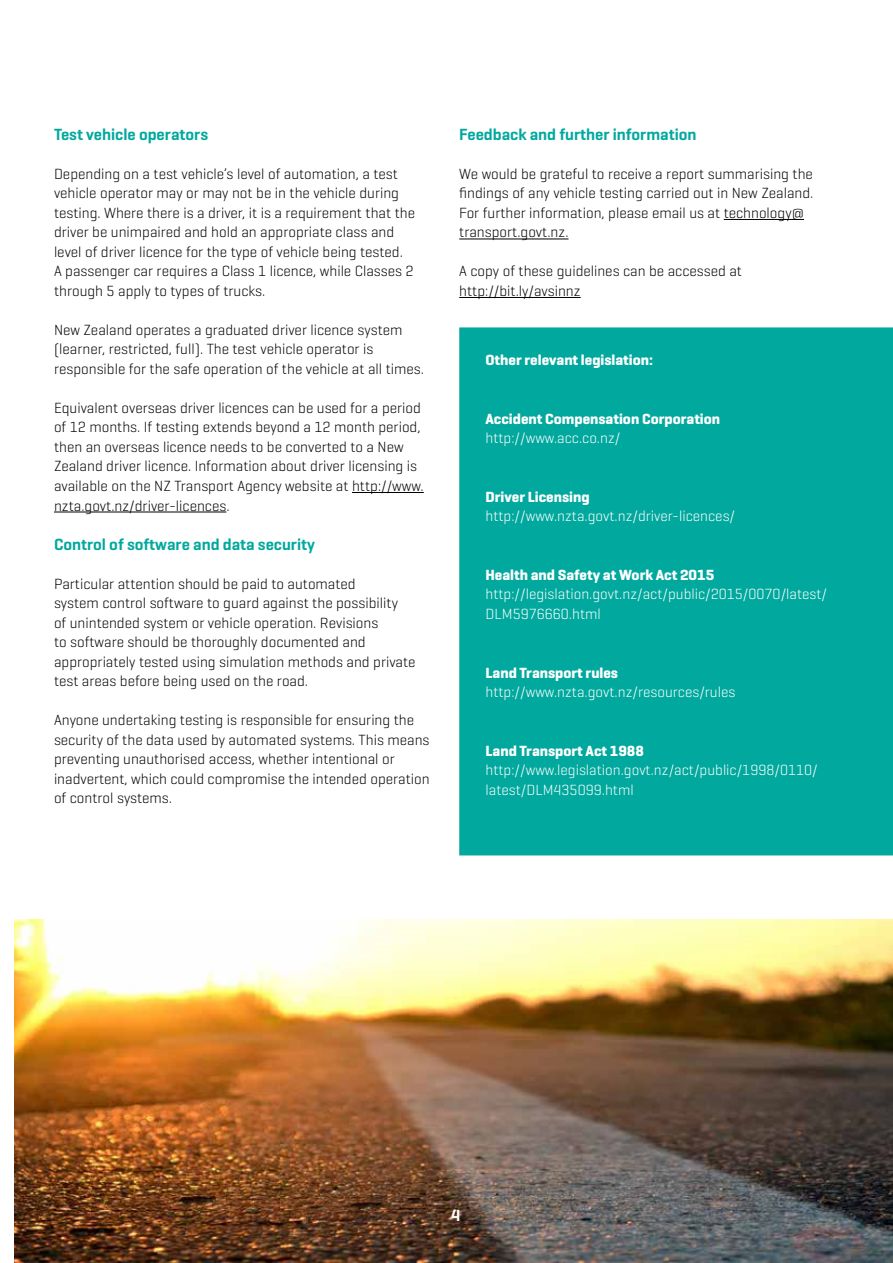
<style>
.page{position:relative;width:893px;height:1263px;background:#fff}
.page>*{position:absolute;margin:0;border:0;box-sizing:border-box;transform-origin:0 0}
.t1{font:600 16.5px "Geogrotesque";color:#00a89e}
.t2{font:600 16.5px "Geogrotesque";color:#fff}
.t3{font:300 15px/19.5px "Geogrotesque";color:#000}
.t4{font:300 15px/19.5px "Geogrotesque";color:#fff}
.t5{font:700 15px "Geogrotesque";color:#fff}
</style>
<div class="page">
<hr style="left:352px;top:492px;width:72px;height:1px;background:#000">
<hr style="left:54px;top:512px;width:172px;height:1px;background:#000">
<hr style="left:724px;top:219px;width:80px;height:1px;background:#000">
<hr style="left:459px;top:239px;width:110px;height:1px;background:#000">
<hr style="left:459px;top:297px;width:122px;height:1px;background:#000">
<div style="left:459px;top:327px;width:434px;height:528px;background:#00a89e"></div>
<img style="left:14px;top:919px;width:879px;height:343px">
<p class="t1" style="left:54px;top:124px;width:156px">Test vehicle operators</p>
<p class="t3" style="left:54px;top:164px;width:363px">Depending on a test vehicle’s level of automation, a test vehicle operator may or may not be in the vehicle during testing. Where there is a driver, it is a requirement that the driver be unimpaired and hold an appropriate class and level of driver licence for the type of vehicle being tested.<br>A passenger car requires a Class 1 licence, while Classes 2 through 5 apply to types of trucks.</p>
<p class="t3" style="left:54px;top:320px;width:371px">New Zealand operates a graduated driver licence system (learner, restricted, full). The test vehicle operator is responsible for the safe operation of the vehicle at all times.</p>
<p class="t3" style="left:54px;top:398px;width:371px">Equivalent overseas driver licences can be used for a period of 12 months. If testing extends beyond a 12 month period, then an overseas licence needs to be converted to a New Zealand driver licence. Information about driver licensing is available on the NZ Transport Agency website at http://www. nzta.govt.nz/driver-licences.</p>
<p class="t1" style="left:54px;top:534px;width:263px">Control of software and data security</p>
<p class="t3" style="left:54px;top:573px;width:363px">Particular attention should be paid to automated<br>system control software to guard against the possibility<br>of unintended system or vehicle operation. Revisions<br>to software should be thoroughly documented and appropriately tested using simulation methods and private test areas before being used on the road.</p>
<p class="t3" style="left:54px;top:710px;width:377px">Anyone undertaking testing is responsible for ensuring the security of the data used by automated systems. This means preventing unauthorised access, whether intentional or inadvertent, which could compromise the intended operation of control systems.</p>
<p class="t1" style="left:459px;top:124px;width:239px">Feedback and further information</p>
<p class="t3" style="left:459px;top:164px;width:356px">We would be grateful to receive a report summarising the findings of any vehicle testing carried out in New Zealand.<br>For further information, please email us at technology@ transport.govt.nz.</p>
<p class="t3" style="left:459px;top:261px;width:284px">A copy of these guidelines can be accessed at http://bit.ly/avsinnz</p>
<p class="t5" style="left:485px;top:351px;width:169px">Other relevant legislation:</p>
<p class="t5" style="left:485px;top:409px;width:236px">Accident Compensation Corporation</p>
<p class="t4" style="left:485px;top:428px;width:136px">http://www.acc.co.nz/</p>
<p class="t5" style="left:485px;top:487px;width:106px">Driver Licensing</p>
<p class="t4" style="left:485px;top:506px;width:251px">http://www.nzta.govt.nz/driver-licences/</p>
<p class="t5" style="left:485px;top:565px;width:230px">Health and Safety at Work Act 2015</p>
<p class="t4" style="left:485px;top:584px;width:343px">http://legislation.govt.nz/act/public/2015/0070/latest/<br>DLM5976660.html</p>
<p class="t5" style="left:485px;top:663px;width:134px">Land Transport rules</p>
<p class="t4" style="left:485px;top:682px;width:251px">http://www.nzta.govt.nz/resources/rules</p>
<p class="t5" style="left:485px;top:741px;width:160px">Land Transport Act 1988</p>
<p class="t4" style="left:485px;top:760px;width:334px">http://www.legislation.govt.nz/act/public/1998/0110/ latest/DLM435099.html</p>
<p class="t2" style="left:451px;top:1205px;width:11px">4</p>
</div>
